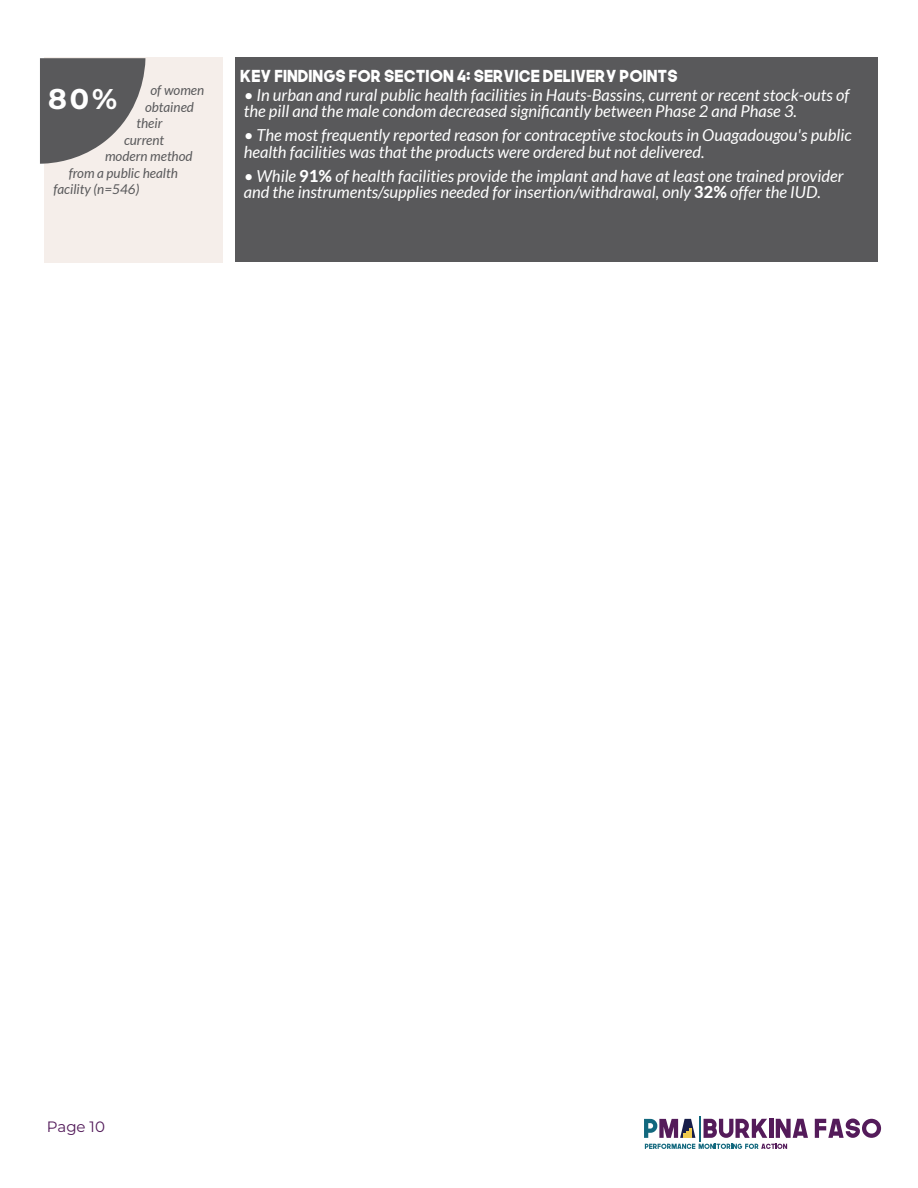
<style>
.page{position:relative;width:918px;height:1188px;background:#fff}
.page>*{position:absolute;margin:0;border:0;box-sizing:border-box;transform-origin:0 0}
.t1{font:700 28.5px "Montserrat";color:#fff}
.t2{font:italic 16.5px/16.5px "Lato";color:#fff}
.t3{font:16.5px "The Next Font";color:#fff}
.t4{font:15px "Montserrat";color:#531b5a}
.t5{font:italic 13.5px "Lato";color:#59595b}
.s1{font-weight:800;font-style:normal}
</style>
<div class="page">
<div style="left:236px;top:57px;width:642px;height:205px;background:#59595b"></div>
<div style="left:44px;top:57px;width:178px;height:205px;background:#f5eeea"></div>
<svg style="left:40px;top:58px;width:105px;height:106px"></svg>
<svg style="left:815px;top:1119px;width:66px;height:19px"></svg>
<svg style="left:644px;top:1116px;width:164px;height:33px"></svg>
<p class="t3" style="left:240px;top:64px;width:439px">KEY FINDINGS FOR SECTION 4: SERVICE DELIVERY POINTS</p>
<p class="t5" style="left:151px;top:83px;width:55px">of women</p>
<p class="t5" style="left:145px;top:99px;width:51px">obtained</p>
<p class="t5" style="left:137px;top:116px;width:28px">their</p>
<p class="t5" style="left:124px;top:132px;width:42px">current</p>
<p class="t5" style="left:105px;top:149px;width:89px">modern method</p>
<p class="t5" style="left:69px;top:165px;width:111px">from a public health</p>
<p class="t5" style="left:53px;top:182px;width:88px">facility (n=546)</p>
<h1 class="t1" style="left:48px;top:80px;width:70px">80%</h1>
<p class="t2" style="left:244px;top:87px;width:607px">• In urban and rural public health facilities in Hauts-Bassins, current or recent stock-outs of the pill and the male condom decreased significantly between Phase 2 and Phase 3.</p>
<p class="t2" style="left:244px;top:127px;width:609px">• The most frequently reported reason for contraceptive stockouts in Ouagadougou's public health facilities was that the products were ordered but not delivered.</p>
<p class="t2" style="left:244px;top:168px;width:601px">• While <span class="s1">91%</span> of health facilities provide the implant and have at least one trained provider and the instruments/supplies needed for insertion/withdrawal, only <span class="s1">32%</span> offer the IUD.</p>
<p class="t4" style="left:47px;top:1116px;width:60px">Page 10</p>
</div>
